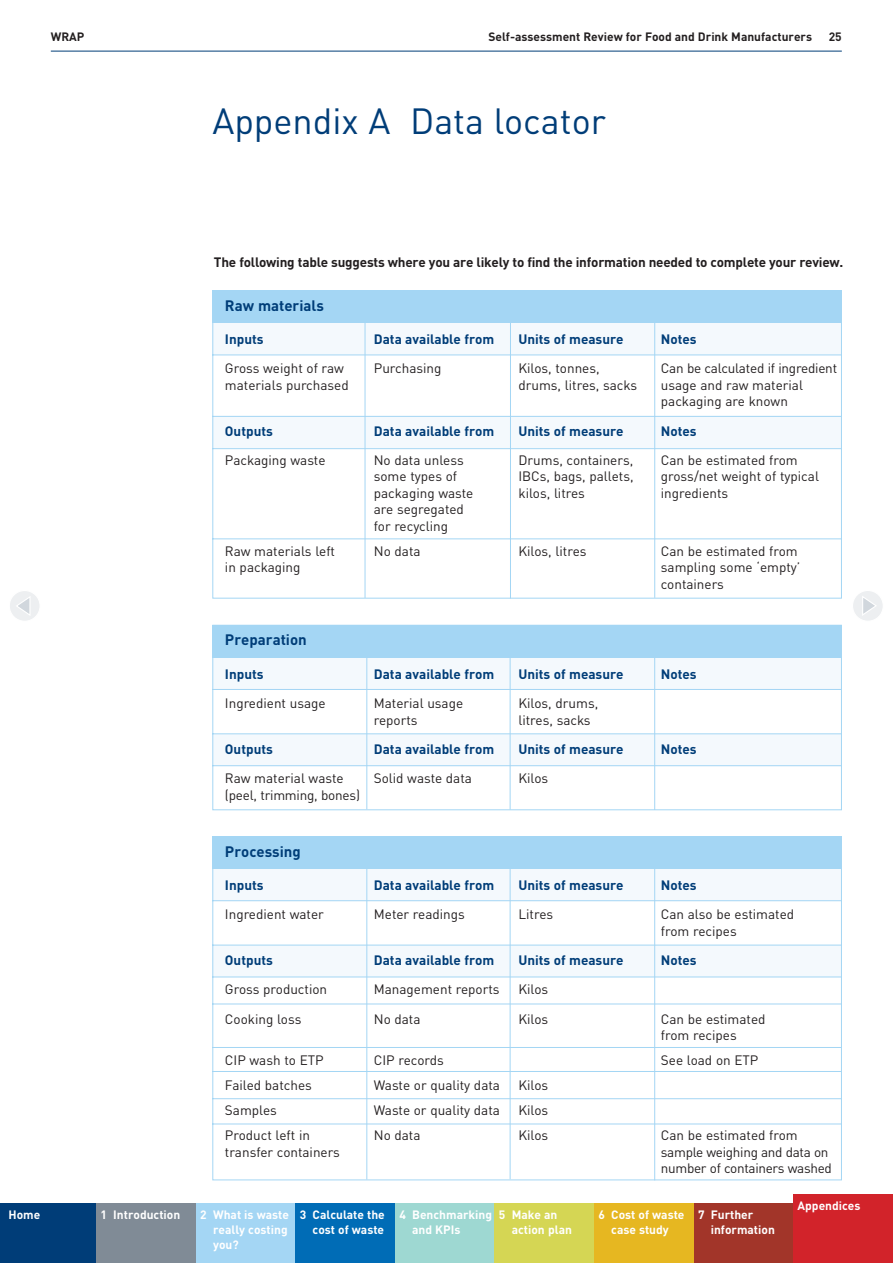
<style>
.page{position:relative;width:893px;height:1263px;background:#fff}
.page>*{position:absolute;margin:0;border:0;box-sizing:border-box;transform-origin:0 0}
.t1{font:36px "DINOT";color:#003d78}
.t2{font:700 15px "DINOT";color:#003d78}
.t3{font:13.5px/16.5px "DINOT";color:#231f20}
.t4{font:700 13.5px "DINOT";color:#003d78}
.t5{font:700 13.5px "DINOT";letter-spacing:-.015em;color:#231f20}
.t6{font:13.5px/16.5px "DINOT";letter-spacing:-.02em;color:#231f20}
.t7{font:700 12px/15px "DINOT";color:#fff}
.t8{font:700 12px "DINOT";color:#231f20}
</style>
<div class="page">
<hr style="left:51px;top:51px;width:791px;height:1px;background:#003d78">
<svg style="left:10px;top:591px;width:29px;height:30px"></svg>
<svg style="left:853px;top:591px;width:30px;height:30px"></svg>
<div style="left:0;top:1203px;width:97px;height:60px;background:#003d78"></div>
<div style="left:97px;top:1203px;width:99px;height:60px;background:#808b96"></div>
<div style="left:196px;top:1203px;width:100px;height:60px;background:#a4d6f4"></div>
<div style="left:296px;top:1203px;width:99px;height:60px;background:#006cb6"></div>
<div style="left:395px;top:1203px;width:100px;height:60px;background:#9ed8d2"></div>
<div style="left:495px;top:1203px;width:99px;height:60px;background:#d5d654"></div>
<div style="left:594px;top:1203px;width:100px;height:60px;background:#e6b721"></div>
<div style="left:694px;top:1203px;width:99px;height:60px;background:#a23529"></div>
<div style="left:793px;top:1195px;width:100px;height:68px;background:#d2232a"></div>
<svg style="left:212px;top:290px;width:630px;height:309px"></svg>
<hr style="left:365px;top:323px;width:1px;height:275px;background:#a4d6f4">
<hr style="left:510px;top:322px;width:1px;height:277px;background:#a4d6f4">
<hr style="left:654px;top:322px;width:1px;height:276px;background:#a4d6f4">
<svg style="left:212px;top:624px;width:630px;height:187px"></svg>
<hr style="left:366px;top:658px;width:1px;height:151px;background:#a4d6f4">
<hr style="left:510px;top:657px;width:1px;height:153px;background:#a4d6f4">
<hr style="left:654px;top:657px;width:1px;height:153px;background:#a4d6f4">
<svg style="left:212px;top:836px;width:630px;height:345px"></svg>
<hr style="left:366px;top:869px;width:1px;height:311px;background:#a4d6f4">
<hr style="left:510px;top:868px;width:1px;height:311px;background:#a4d6f4">
<hr style="left:654px;top:868px;width:1px;height:312px;background:#a4d6f4">
<p class="t8" style="left:51px;top:32px;width:35px">WRAP</p>
<p class="t8" style="left:488px;top:32px;width:325px">Self-assessment Review for Food and Drink Manufacturers</p>
<p class="t8" style="left:829px;top:32px;width:15px">25</p>
<h1 class="t1" style="left:212px;top:108px;width:395px">Appendix A Data locator</h1>
<p class="t5" style="left:214px;top:257px;width:631px">The following table suggests where you are likely to find the information needed to complete your review.</p>
<p class="t2" style="left:225px;top:300px;width:101px">Raw materials</p>
<p class="t4" style="left:225px;top:334px;width:40px">Inputs</p>
<p class="t4" style="left:374px;top:334px;width:122px">Data available from</p>
<p class="t4" style="left:518px;top:334px;width:107px">Units of measure</p>
<p class="t4" style="left:661px;top:334px;width:37px">Notes</p>
<p class="t3" style="left:225px;top:362px;width:121px">Gross weight of raw</p>
<p class="t3" style="left:374px;top:362px;width:69px">Purchasing</p>
<p class="t3" style="left:518px;top:362px;width:83px">Kilos, tonnes,</p>
<p class="t3" style="left:661px;top:362px;width:178px">Can be calculated if ingredient</p>
<p class="t3" style="left:225px;top:378px;width:125px">materials purchased</p>
<p class="t3" style="left:518px;top:378px;width:120px">drums, litres, sacks</p>
<p class="t3" style="left:661px;top:378px;width:144px">usage and raw material packaging are known</p>
<p class="t4" style="left:225px;top:426px;width:49px">Outputs</p>
<p class="t4" style="left:374px;top:426px;width:122px">Data available from</p>
<p class="t4" style="left:518px;top:426px;width:107px">Units of measure</p>
<p class="t4" style="left:661px;top:426px;width:37px">Notes</p>
<p class="t3" style="left:225px;top:453px;width:102px">Packaging waste</p>
<p class="t3" style="left:374px;top:453px;width:91px">No data unless</p>
<p class="t3" style="left:518px;top:453px;width:116px">Drums, containers,</p>
<p class="t3" style="left:661px;top:453px;width:138px">Can be estimated from</p>
<p class="t3" style="left:374px;top:470px;width:85px">some types of</p>
<p class="t3" style="left:518px;top:470px;width:117px">IBCs, bags, pallets,</p>
<p class="t3" style="left:661px;top:470px;width:160px">gross/net weight of typical</p>
<p class="t3" style="left:374px;top:486px;width:101px">packaging waste</p>
<p class="t3" style="left:518px;top:486px;width:68px">kilos, litres</p>
<p class="t3" style="left:661px;top:486px;width:69px">ingredients</p>
<p class="t3" style="left:374px;top:503px;width:92px">are segregated for recycling</p>
<p class="t3" style="left:225px;top:544px;width:112px">Raw materials left</p>
<p class="t3" style="left:374px;top:544px;width:48px">No data</p>
<p class="t3" style="left:518px;top:544px;width:70px">Kilos, litres</p>
<p class="t3" style="left:661px;top:544px;width:138px">Can be estimated from</p>
<p class="t3" style="left:225px;top:561px;width:77px">in packaging</p>
<p class="t3" style="left:661px;top:561px;width:141px">sampling some ‘empty’ containers</p>
<p class="t2" style="left:225px;top:635px;width:83px">Preparation</p>
<p class="t4" style="left:225px;top:669px;width:40px">Inputs</p>
<p class="t4" style="left:374px;top:669px;width:122px">Data available from</p>
<p class="t4" style="left:518px;top:669px;width:107px">Units of measure</p>
<p class="t4" style="left:661px;top:669px;width:37px">Notes</p>
<p class="t3" style="left:225px;top:696px;width:102px">Ingredient usage</p>
<p class="t3" style="left:374px;top:696px;width:91px">Material usage</p>
<p class="t3" style="left:518px;top:696px;width:81px">Kilos, drums,</p>
<p class="t3" style="left:374px;top:713px;width:45px">reports</p>
<p class="t3" style="left:518px;top:713px;width:74px">litres, sacks</p>
<p class="t4" style="left:225px;top:744px;width:49px">Outputs</p>
<p class="t4" style="left:374px;top:744px;width:122px">Data available from</p>
<p class="t4" style="left:518px;top:744px;width:107px">Units of measure</p>
<p class="t4" style="left:661px;top:744px;width:37px">Notes</p>
<p class="t3" style="left:225px;top:772px;width:120px">Raw material waste</p>
<p class="t3" style="left:374px;top:772px;width:100px">Solid waste data</p>
<p class="t3" style="left:518px;top:772px;width:31px">Kilos</p>
<p class="t3" style="left:225px;top:788px;width:137px">(peel, trimming, bones)</p>
<p class="t2" style="left:225px;top:846px;width:77px">Processing</p>
<p class="t4" style="left:225px;top:880px;width:40px">Inputs</p>
<p class="t4" style="left:374px;top:880px;width:122px">Data available from</p>
<p class="t4" style="left:518px;top:880px;width:107px">Units of measure</p>
<p class="t4" style="left:661px;top:880px;width:37px">Notes</p>
<p class="t3" style="left:225px;top:908px;width:100px">Ingredient water</p>
<p class="t3" style="left:374px;top:908px;width:93px">Meter readings</p>
<p class="t3" style="left:518px;top:908px;width:36px">Litres</p>
<p class="t3" style="left:661px;top:908px;width:135px">Can also be estimated from recipes</p>
<p class="t4" style="left:225px;top:955px;width:49px">Outputs</p>
<p class="t4" style="left:374px;top:955px;width:122px">Data available from</p>
<p class="t4" style="left:518px;top:955px;width:107px">Units of measure</p>
<p class="t4" style="left:661px;top:955px;width:37px">Notes</p>
<p class="t3" style="left:225px;top:983px;width:104px">Gross production</p>
<p class="t3" style="left:374px;top:983px;width:127px">Management reports</p>
<p class="t3" style="left:518px;top:983px;width:31px">Kilos</p>
<p class="t3" style="left:225px;top:1012px;width:78px">Cooking loss</p>
<p class="t3" style="left:374px;top:1012px;width:48px">No data</p>
<p class="t3" style="left:518px;top:1012px;width:31px">Kilos</p>
<p class="t3" style="left:661px;top:1012px;width:106px">Can be estimated from recipes</p>
<p class="t3" style="left:225px;top:1054px;width:100px">CIP wash to ETP</p>
<p class="t3" style="left:374px;top:1054px;width:71px">CIP records</p>
<p class="t3" style="left:661px;top:1054px;width:99px">See load on ETP</p>
<p class="t3" style="left:225px;top:1079px;width:88px">Failed batches</p>
<p class="t3" style="left:374px;top:1079px;width:128px">Waste or quality data</p>
<p class="t3" style="left:518px;top:1079px;width:31px">Kilos</p>
<p class="t3" style="left:225px;top:1104px;width:53px">Samples</p>
<p class="t3" style="left:374px;top:1104px;width:128px">Waste or quality data</p>
<p class="t3" style="left:518px;top:1104px;width:31px">Kilos</p>
<p class="t3" style="left:225px;top:1129px;width:87px">Product left in</p>
<p class="t3" style="left:374px;top:1129px;width:48px">No data</p>
<p class="t3" style="left:518px;top:1129px;width:31px">Kilos</p>
<p class="t3" style="left:661px;top:1129px;width:138px">Can be estimated from</p>
<p class="t3" style="left:225px;top:1145px;width:117px">transfer containers</p>
<p class="t6" style="left:661px;top:1145px;width:173px">sample weighing and data on number of containers washed</p>
<p class="t7" style="left:8px;top:1208px;width:33px">Home</p>
<p class="t7" style="left:101px;top:1209px;width:81px">1 Introduction</p>
<p class="t7" style="left:213px;top:1209px;width:77px;text-align:justify;text-indent:-13px">2 What is waste really costing you?</p>
<p class="t7" style="left:300px;top:1209px;width:86px;text-align:right">3 Calculate the cost of waste</p>
<p class="t7" style="left:412px;top:1209px;width:81px;text-indent:-13px">4 Benchmarking and KPIs</p>
<p class="t7" style="left:512px;top:1209px;width:62px;text-indent:-13px">5 Make an action plan</p>
<p class="t7" style="left:598px;top:1208px;width:88px;text-align:center">6 Cost of waste case study</p>
<p class="t7" style="left:711px;top:1208px;width:66px;text-indent:-13px">7 Further information</p>
<p class="t7" style="left:797px;top:1199px;width:64px">Appendices</p>
</div>
